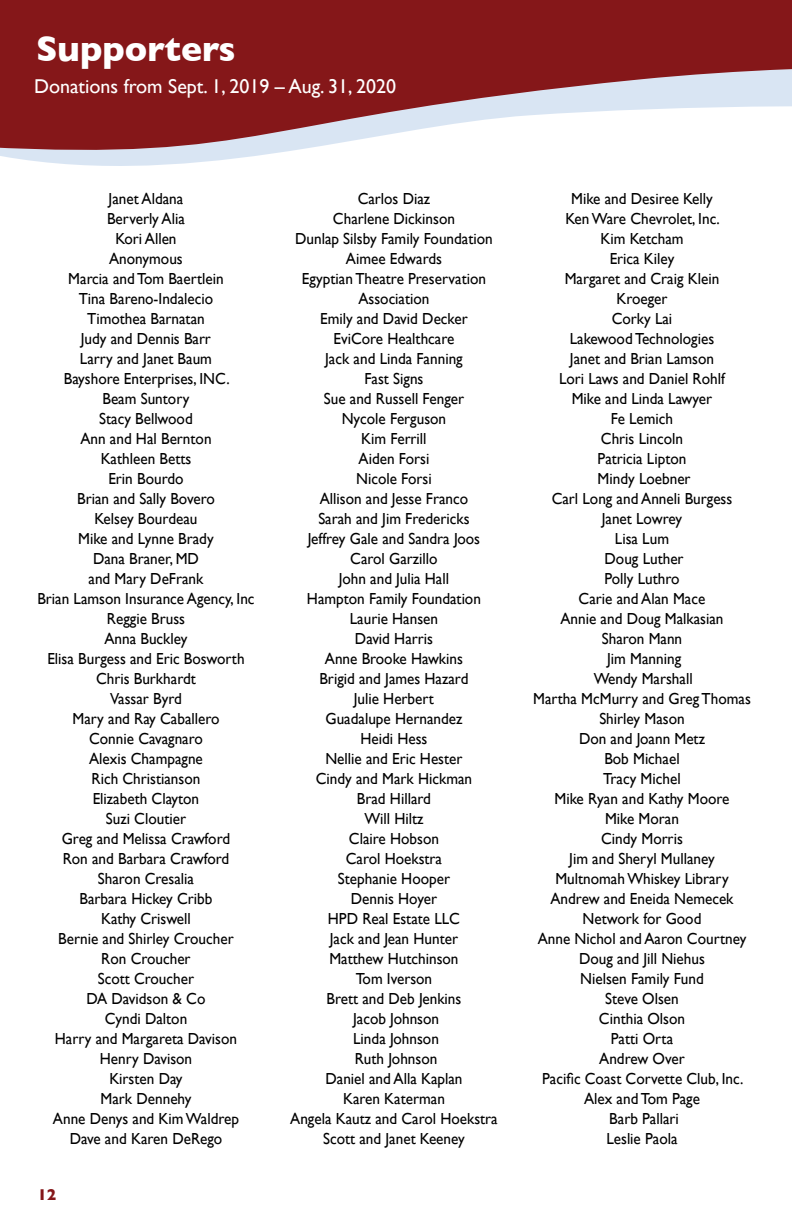
<style>
.page{position:relative;width:792px;height:1224px;background:#fff}
.page>*{position:absolute;margin:0;border:0;box-sizing:border-box;transform-origin:0 0}
.t1{font:700 36px "Gill Sans";color:#fff}
.t2{font:20px "Gill Sans";color:#fff}
.t3{font:16px/20px "Gill Sans";color:#000;text-align:center;scale:.95 1}
.t4{font:700 16px "Gill Sans";color:#851719}
</style>
<div class="page">
<svg style="left:0;top:0;width:792px;height:162px;fill:#851719"></svg>
<h1 class="t1" style="left:36px;top:20px;width:201px">Supporters</h1>
<p class="t2" style="left:34px;top:74px;width:364px">Donations from Sept. 1, 2019 – Aug. 31, 2020</p>
<p class="t3" style="left:37px;top:189px;width:230px">Janet Aldana<br>Berverly Alia<br>Kori Allen<br>Anonymous<br>Marcia and Tom Baertlein<br>Tina Bareno-Indalecio<br>Timothea Barnatan<br>Judy and Dennis Barr<br>Larry and Janet Baum<br>Bayshore Enterprises, INC.<br>Beam Suntory<br>Stacy Bellwood<br>Ann and Hal Bernton<br>Kathleen Betts<br>Erin Bourdo<br>Brian and Sally Bovero<br>Kelsey Bourdeau<br>Mike and Lynne Brady<br>Dana Braner, MD<br>and Mary DeFrank<br>Brian Lamson Insurance Agency, Inc<br>Reggie Bruss<br>Anna Buckley<br>Elisa Burgess and Eric Bosworth<br>Chris Burkhardt<br>Vassar Byrd<br>Mary and Ray Caballero<br>Connie Cavagnaro<br>Alexis Champagne<br>Rich Christianson<br>Elizabeth Clayton<br>Suzi Cloutier<br>Greg and Melissa Crawford<br>Ron and Barbara Crawford<br>Sharon Cresalia<br>Barbara Hickey Cribb<br>Kathy Criswell<br>Bernie and Shirley Croucher<br>Ron Croucher<br>Scott Croucher<br>DA Davidson &amp; Co<br>Cyndi Dalton<br>Harry and Margareta Davison<br>Henry Davison<br>Kirsten Day<br>Mark Dennehy<br>Anne Denys and Kim Waldrep<br>Dave and Karen DeRego</p>
<p class="t3" style="left:290px;top:189px;width:220px">Carlos Diaz<br>Charlene Dickinson<br>Dunlap Silsby Family Foundation<br>Aimee Edwards<br>Egyptian Theatre Preservation<br>Association<br>Emily and David Decker<br>EviCore Healthcare<br>Jack and Linda Fanning<br>Fast Signs<br>Sue and Russell Fenger<br>Nycole Ferguson<br>Kim Ferrill<br>Aiden Forsi<br>Nicole Forsi<br>Allison and Jesse Franco<br>Sarah and Jim Fredericks<br>Jeffrey Gale and Sandra Joos<br>Carol Garzillo<br>John and Julia Hall<br>Hampton Family Foundation<br>Laurie Hansen<br>David Harris<br>Anne Brooke Hawkins<br>Brigid and James Hazard<br>Julie Herbert<br>Guadalupe Hernandez<br>Heidi Hess<br>Nellie and Eric Hester<br>Cindy and Mark Hickman<br>Brad Hillard<br>Will Hiltz<br>Claire Hobson<br>Carol Hoekstra<br>Stephanie Hooper<br>Dennis Hoyer<br>HPD Real Estate LLC<br>Jack and Jean Hunter<br>Matthew Hutchinson<br>Tom Iverson<br>Brett and Deb Jenkins<br>Jacob Johnson<br>Linda Johnson<br>Ruth Johnson<br>Daniel and Alla Kaplan<br>Karen Katerman<br>Angela Kautz and Carol Hoekstra<br>Scott and Janet Keeney</p>
<p class="t3" style="left:533px;top:189px;width:231px">Mike and Desiree Kelly<br>Ken Ware Chevrolet, Inc.<br>Kim Ketcham<br>Erica Kiley<br>Margaret and Craig Klein<br>Kroeger<br>Corky Lai<br>Lakewood Technologies<br>Janet and Brian Lamson<br>Lori Laws and Daniel Rohlf<br>Mike and Linda Lawyer<br>Fe Lemich<br>Chris Lincoln<br>Patricia Lipton<br>Mindy Loebner<br>Carl Long and Anneli Burgess<br>Janet Lowrey<br>Lisa Lum<br>Doug Luther<br>Polly Luthro<br>Carie and Alan Mace<br>Annie and Doug Malkasian<br>Sharon Mann<br>Jim Manning<br>Wendy Marshall<br>Martha McMurry and Greg Thomas<br>Shirley Mason<br>Don and Joann Metz<br>Bob Michael<br>Tracy Michel<br>Mike Ryan and Kathy Moore<br>Mike Moran<br>Cindy Morris<br>Jim and Sheryl Mullaney<br>Multnomah Whiskey Library<br>Andrew and Eneida Nemecek<br>Network for Good<br>Anne Nichol and Aaron Courtney<br>Doug and Jill Niehus<br>Nielsen Family Fund<br>Steve Olsen<br>Cinthia Olson<br>Patti Orta<br>Andrew Over<br>Pacific Coast Corvette Club, Inc.<br>Alex and Tom Page<br>Barb Pallari<br>Leslie Paola</p>
<p class="t4" style="left:37px;top:1182px;width:21px">12</p>
</div>
